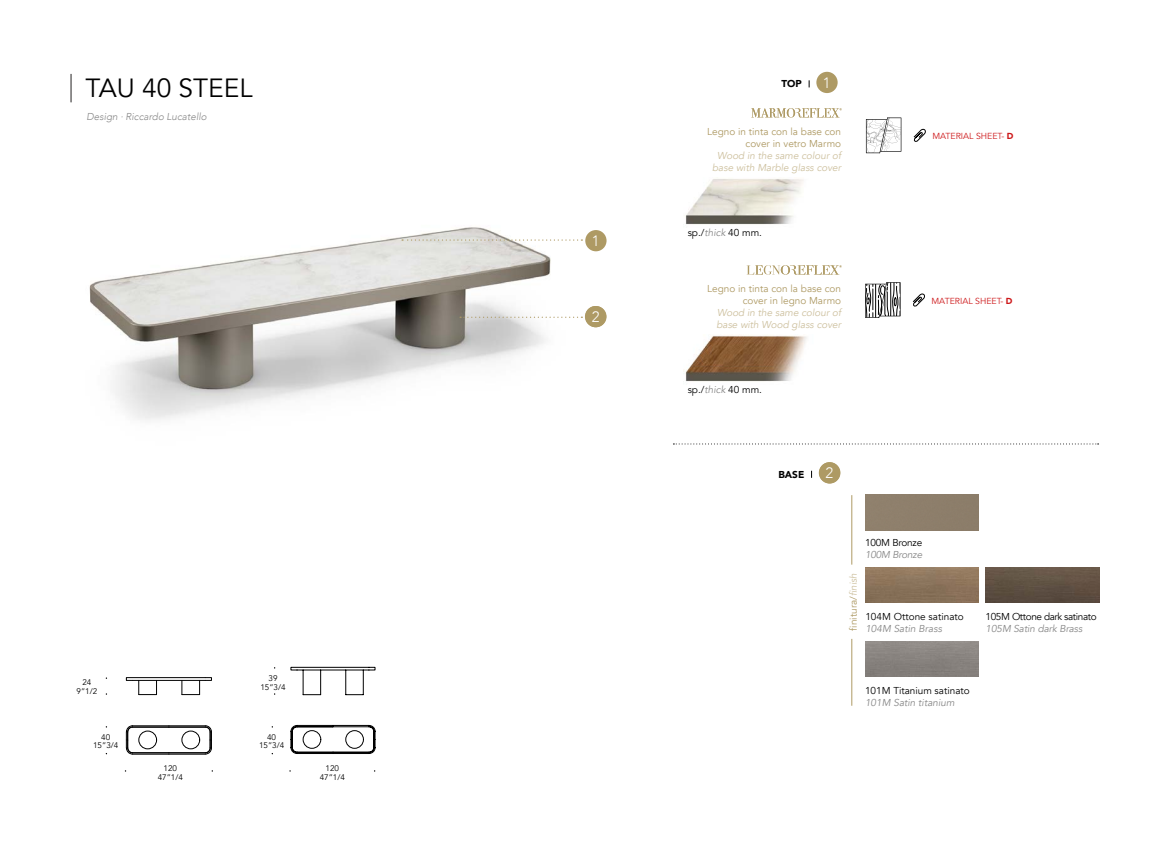
<style>
.page{position:relative;width:1170px;height:851px;background:#fff}
.page>*{position:absolute;margin:0;border:0;box-sizing:border-box;transform-origin:0 0}
.t1{font:26.25px "Avenir";color:#000}
.t2{font:300 15px "Avenir";color:#fff}
.t3{font:10px/12px "Avenir";color:#ae9a64;text-align:right}
.t4{font:italic 10px/12px "Avenir";color:#cdc09e;text-align:center}
.t5{font:10px "Avenir";color:#000}
.t6{font:italic 10px "Avenir";color:#878787}
.t7{font:italic 300 10px "Avenir";color:#878787}
.t8{font:10px "Avenir";letter-spacing:-.04em;color:#000}
.t9{font:10px "Avenir";letter-spacing:-.02em;color:#000}
.t10{font:italic 10px "Avenir";letter-spacing:-.02em;color:#878787}
.t11{font:900 10px "Avenir";color:#000}
.t12{font:8.75px "Avenir";color:#cd1719}
.t13{font:8.12px/8.8px "Avenir";color:#000;text-align:center}
.s1{font-style:italic;color:#878787}
.s2{font-weight:900}
.s3{font-style:italic;color:#cdc09e}
</style>
<div class="page">
<img style="left:89px;top:227px;width:518px;height:193px">
<svg style="left:71px;top:74px;width:1px;height:28px"></svg>
<div style="left:816px;top:72px;width:21px;height:21px;background:#ae9a64;border-radius:50%"></div>
<div style="left:585px;top:306px;width:21px;height:21px;background:#ae9a64;border-radius:50%"></div>
<svg style="left:460px;top:316px;width:122px;height:2px"></svg>
<div style="left:585px;top:230px;width:21px;height:21px;background:#ae9a64;border-radius:50%"></div>
<svg style="left:402px;top:239px;width:180px;height:2px"></svg>
<img style="left:685px;top:179px;width:119px;height:46px">
<svg style="left:751px;top:108px;width:90px;height:9px"></svg>
<div style="left:818px;top:462px;width:22px;height:21px;background:#ae9a64;border-radius:50%"></div>
<hr style="left:133px;top:726px;width:36px;height:1px;background:#000">
<hr style="left:133px;top:725px;width:36px;height:1px;background:#000">
<hr style="left:169px;top:726px;width:36px;height:1px;background:#000">
<hr style="left:169px;top:725px;width:36px;height:1px;background:#000">
<hr style="left:133px;top:752px;width:36px;height:1px;background:#000">
<svg style="left:205px;top:725px;width:7px;height:29px"></svg>
<hr style="left:133px;top:753px;width:36px;height:1px;background:#000">
<svg style="left:126px;top:725px;width:7px;height:29px"></svg>
<hr style="left:169px;top:752px;width:36px;height:1px;background:#000">
<hr style="left:169px;top:753px;width:36px;height:1px;background:#000">
<div style="left:139px;top:730px;width:18px;height:18px;border:1px solid #000;border-radius:50%"></div>
<div style="left:182px;top:730px;width:18px;height:18px;border:1px solid #000;border-radius:50%"></div>
<svg style="left:126px;top:677px;width:85px;height:18px"></svg>
<svg style="left:290px;top:667px;width:85px;height:86px"></svg>
<img style="left:865px;top:567px;width:113px;height:35px">
<img style="left:985px;top:567px;width:113px;height:35px">
<hr style="left:851px;top:638px;width:1px;height:67px;background:#ae9a64">
<hr style="left:851px;top:495px;width:1px;height:69px;background:#ae9a64">
<div style="left:865px;top:495px;width:113px;height:35px;background:#8e7f6b"></div>
<svg style="left:673px;top:443px;width:425px;height:1px"></svg>
<img style="left:683px;top:335px;width:124px;height:47px">
<svg style="left:746px;top:265px;width:95px;height:9px"></svg>
<svg style="left:865px;top:282px;width:35px;height:36px"></svg>
<svg style="left:865px;top:117px;width:36px;height:36px"></svg>
<svg style="left:913px;top:128px;width:13px;height:14px"></svg>
<svg style="left:912px;top:293px;width:13px;height:14px"></svg>
<h1 class="t1" style="left:85px;top:72px;width:169px">TAU 40 STEEL</h1>
<p class="t7" style="left:86px;top:110px;width:122px">Design ∙ Riccardo Lucatello</p>
<p class="t13" style="left:77px;top:678px;width:22px">24<br>9”1/2</p>
<p class="t13" style="left:93px;top:732px;width:27px">40<br>15”3/4</p>
<p class="t13" style="left:158px;top:764px;width:27px">120<br>47”1/4</p>
<p class="t13" style="left:260px;top:673px;width:27px">39<br>15”3/4</p>
<p class="t13" style="left:259px;top:732px;width:27px">40<br>15”3/4</p>
<p class="t13" style="left:320px;top:764px;width:27px">120<br>47”1/4</p>
<h2 class="t2" style="left:591px;top:232px;width:9px">1</h2>
<h2 class="t2" style="left:591px;top:307px;width:9px">2</h2>
<p class="t11" style="left:781px;top:75px;width:22px">TOP</p>
<h2 class="t2" style="left:822px;top:73px;width:9px">1</h2>
<p class="t3" style="left:707px;top:125px;width:135px">Legno in tinta con la base con cover in vetro Marmo</p>
<p class="t4" style="left:712px;top:149px;width:130px">Wood in the same colour of base with Marble glass cover</p>
<p class="t5" style="left:687px;top:226px;width:76px">sp./<span class="s1">thick</span> 40 mm.</p>
<p class="t3" style="left:707px;top:282px;width:135px">Legno in tinta con la base con cover in legno Marmo</p>
<p class="t4" style="left:716px;top:306px;width:126px;text-align:left">Wood in the same colour of base with Wood glass cover</p>
<p class="t5" style="left:687px;top:383px;width:76px">sp./<span class="s1">thick</span> 40 mm.</p>
<p class="t12" style="left:932px;top:131px;width:82px">MATERIAL SHEET- <span class="s2">D</span></p>
<p class="t12" style="left:931px;top:295px;width:82px">MATERIAL SHEET- <span class="s2">D</span></p>
<p class="t11" style="left:778px;top:465px;width:27px">BASE</p>
<h2 class="t2" style="left:825px;top:464px;width:9px">2</h2>
<p class="t3" style="left:847px;top:630px;width:59px;rotate:-90deg">finitura/<span class="s3">finish</span></p>
<p class="t9" style="left:865px;top:536px;width:59px">100M Bronze</p>
<p class="t10" style="left:865px;top:548px;width:59px">100M Bronze</p>
<p class="t5" style="left:865px;top:610px;width:100px">104M Ottone satinato</p>
<p class="t6" style="left:865px;top:622px;width:78px">104M Satin Brass</p>
<p class="t8" style="left:985px;top:610px;width:112px">105M Ottone dark satinato</p>
<p class="t6" style="left:985px;top:622px;width:98px">105M Satin dark Brass</p>
<p class="t5" style="left:865px;top:684px;width:106px">101M Titanium satinato</p>
<p class="t6" style="left:865px;top:696px;width:91px">101M Satin titanium</p>
</div>
